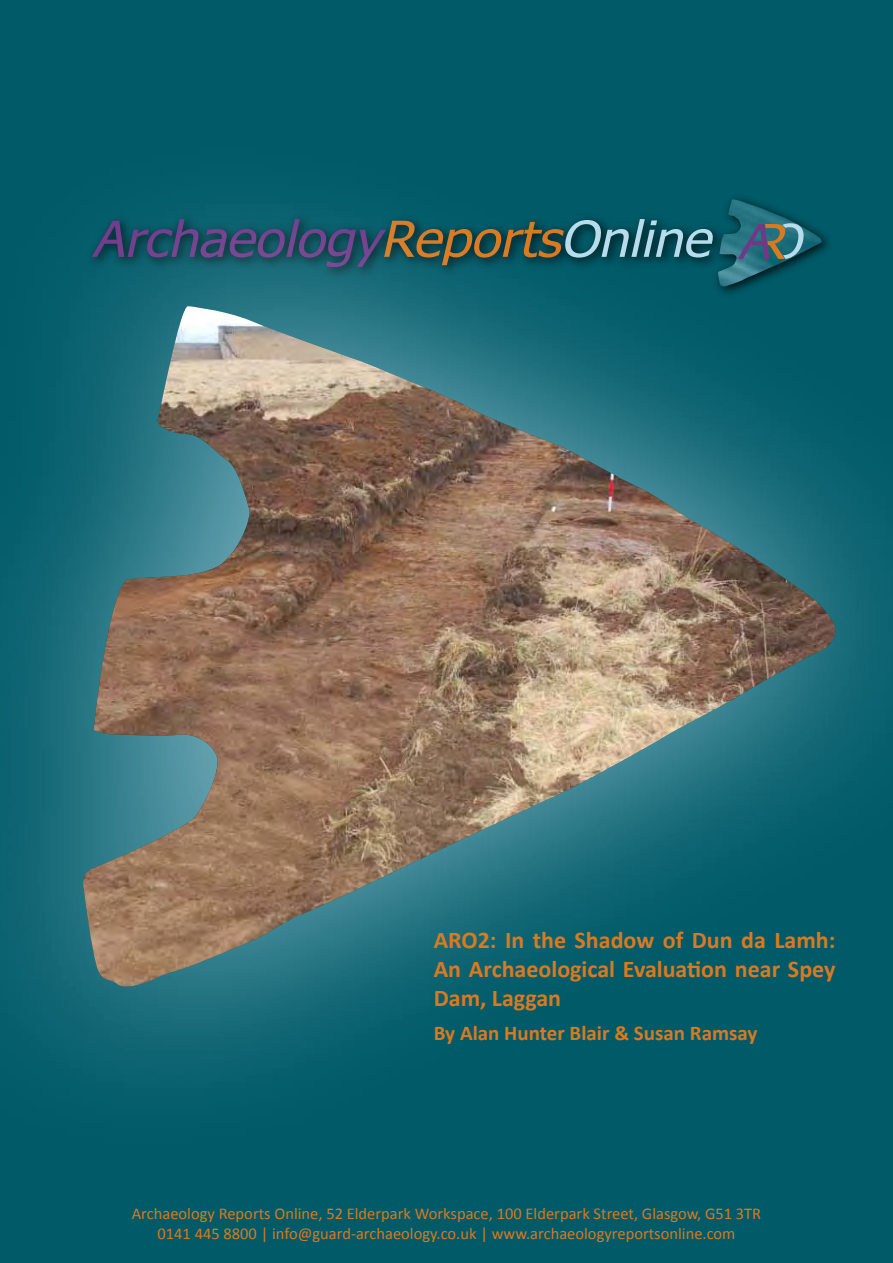
<style>
.page{position:relative;width:893px;height:1263px;background:#005a68}
.page>*{position:absolute;margin:0;border:0;box-sizing:border-box;transform-origin:0 0}
.t1{font:700 24px/28.8px "Calibri";color:#da7a20;text-align:justify}
.t2{font:700 21px "Calibri";color:#da7a20}
.t3{font:16.5px/19.8px "Calibri";color:#da7a20;text-align:center}
</style>
<div class="page">
<div style="left:0;top:122px;width:893px;height:1049px;background:#b8dceb;opacity:.75"></div>
<img style="left:81px;top:306px;width:756px;height:681px">
<h1 class="t1" style="left:434px;top:925px;width:403px">ARO2: In the Shadow of Dun da Lamh:<br>An Archaeological Evaluation near Spey Dam, Laggan</h1>
<p class="t2" style="left:434px;top:1019px;width:325px">By Alan Hunter Blair &amp; Susan Ramsay</p>
<p class="t3" style="left:132px;top:1203px;width:631px">Archaeology Reports Online, 52 Elderpark Workspace, 100 Elderpark Street, Glasgow, G51 3TR<br>0141 445 8800 | info@guard-archaeology.co.uk | www.archaeologyreportsonline.com</p>
</div>
